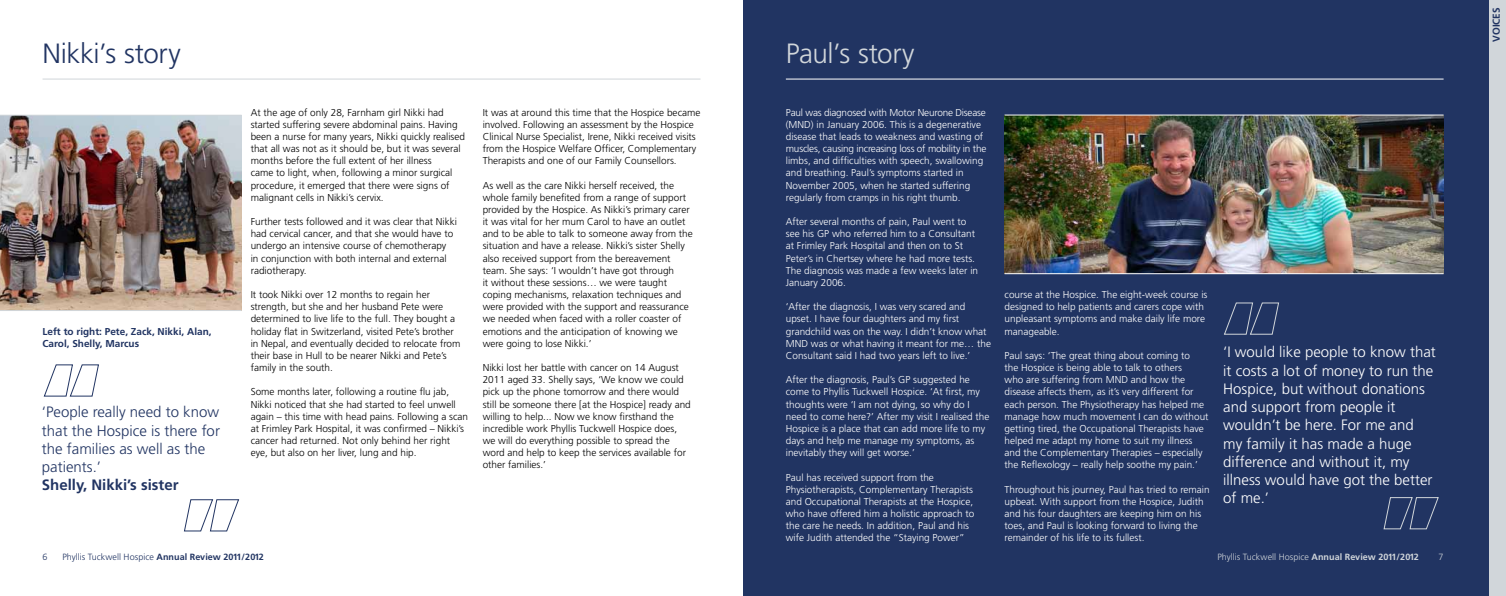
<style>
.page{position:relative;width:1506px;height:596px;background:#fff}
.page>*{position:absolute;margin:0;border:0;box-sizing:border-box;transform-origin:0 0}
.t1{font:300 27.8px "Frutiger";letter-spacing:-.015em;color:#213462}
.t2{font:300 27.8px "Frutiger";letter-spacing:-.02em;color:#d1d6da}
.t3{font:300 15px/18.2px "Frutiger";color:#fff}
.t4{font:300 15px/18.2px "Frutiger";color:#213462}
.t5{font:700 15px "Frutiger";color:#213462}
.t6{font:300 10px/12.2px "Frutiger";color:#000}
.t7{font:300 10px/12.2px "Frutiger";color:#fff}
.t8{font:700 10px/12.1px "Frutiger";color:#213462}
.t9{font:300 9px "Frutiger";letter-spacing:.005em;color:#213462}
.t10{font:300 9px "Frutiger";letter-spacing:.005em;color:#d1d6da}
.s1{font-weight:700}
</style>
<div class="page">
<img style="left:0;top:116px;width:242px;height:194px">
<div style="left:1485px;top:0;width:20px;height:595px;background:#d1d6da"></div>
<div style="left:743px;top:0;width:745px;height:595px;background:#213462"></div>
<hr style="left:43px;top:78px;width:657px;height:1px;background:#d1d6da">
<hr style="left:0;top:115px;width:242px;height:1px;background:#d1d6da">
<hr style="left:0;top:310px;width:242px;height:1px;background:#d1d6da">
<hr style="left:785px;top:78px;width:658px;height:1px;background:#fff">
<svg style="left:44px;top:364px;width:55px;height:32px"></svg>
<svg style="left:184px;top:499px;width:55px;height:32px"></svg>
<img style="left:1004px;top:115px;width:439px;height:158px">
<svg style="left:1224px;top:302px;width:55px;height:32px"></svg>
<svg style="left:1383px;top:497px;width:55px;height:32px"></svg>
<hr style="left:1004px;top:114px;width:439px;height:1px;background:#fff">
<hr style="left:1004px;top:273px;width:439px;height:1px;background:#fff">
<h1 class="t1" style="left:43px;top:38px;width:140px">Nikki’s story</h1>
<p class="t8" style="left:43px;top:325px;width:170px">Left to right: Pete, Zack, Nikki, Alan,<br>Carol, Shelly, Marcus</p>
<h2 class="t4" style="left:42px;top:403px;width:180px">‘People really need to know that the Hospice is there for the families as well as the patients.’</h2>
<h2 class="t5" style="left:42px;top:476px;width:138px">Shelly, Nikki’s sister</h2>
<p class="t6" style="left:251px;top:106px;width:216px">At the age of only 28, Farnham girl Nikki had started suffering severe abdominal pains. Having been a nurse for many years, Nikki quickly realised that all was not as it should be, but it was several months before the full extent of her illness<br>came to light, when, following a minor surgical procedure, it emerged that there were signs of malignant cells in Nikki’s cervix.</p>
<p class="t6" style="left:251px;top:215px;width:208px">Further tests followed and it was clear that Nikki had cervical cancer, and that she would have to undergo an intensive course of chemotherapy<br>in conjunction with both internal and external radiotherapy.</p>
<p class="t6" style="left:251px;top:288px;width:211px">It took Nikki over 12 months to regain her strength, but she and her husband Pete were determined to live life to the full. They bought a holiday flat in Switzerland, visited Pete’s brother in Nepal, and eventually decided to relocate from their base in Hull to be nearer Nikki and Pete’s family in the south.</p>
<p class="t6" style="left:251px;top:385px;width:219px">Some months later, following a routine flu jab, Nikki noticed that she had started to feel unwell again – this time with head pains. Following a scan at Frimley Park Hospital, it was confirmed – Nikki’s cancer had returned. Not only behind her right eye, but also on her liver, lung and hip.</p>
<p class="t6" style="left:482px;top:106px;width:219px">It was at around this time that the Hospice became involved. Following an assessment by the Hospice Clinical Nurse Specialist, Irene, Nikki received visits from the Hospice Welfare Officer, Complementary Therapists and one of our Family Counsellors.</p>
<p class="t6" style="left:482px;top:179px;width:211px">As well as the care Nikki herself received, the whole family benefited from a range of support provided by the Hospice. As Nikki’s primary carer it was vital for her mum Carol to have an outlet and to be able to talk to someone away from the situation and have a release. Nikki’s sister Shelly also received support from the bereavement team. She says: ‘I wouldn’t have got through<br>it without these sessions… we were taught coping mechanisms, relaxation techniques and were provided with the support and reassurance we needed when faced with a roller coaster of emotions and the anticipation of knowing we were going to lose Nikki.’</p>
<p class="t6" style="left:482px;top:361px;width:210px">Nikki lost her battle with cancer on 14 August 2011 aged 33. Shelly says, ‘We know we could pick up the phone tomorrow and there would still be someone there [at the Hospice] ready and willing to help... Now we know firsthand the incredible work Phyllis Tuckwell Hospice does, we will do everything possible to spread the word and help to keep the services available for other families.’</p>
<h1 class="t2" style="left:785px;top:38px;width:130px">Paul’s story</h1>
<p class="t7" style="left:785px;top:106px;width:202px">Paul was diagnosed with Motor Neurone Disease (MND) in January 2006. This is a degenerative disease that leads to weakness and wasting of muscles, causing increasing loss of mobility in the limbs, and difficulties with speech, swallowing and breathing. Paul’s symptoms started in November 2005, when he started suffering regularly from cramps in his right thumb.</p>
<p class="t7" style="left:785px;top:215px;width:194px">After several months of pain, Paul went to see his GP who referred him to a Consultant at Frimley Park Hospital and then on to St Peter’s in Chertsey where he had more tests.<br>The diagnosis was made a few weeks later in January 2006.</p>
<p class="t7" style="left:785px;top:300px;width:207px">‘After the diagnosis, I was very scared and upset. I have four daughters and my first grandchild was on the way. I didn’t know what MND was or what having it meant for me… the Consultant said I had two years left to live.’</p>
<p class="t7" style="left:785px;top:373px;width:205px">After the diagnosis, Paul’s GP suggested he come to Phyllis Tuckwell Hospice. ‘At first, my thoughts were ‘I am not dying, so why do I need to come here?’ After my visit I realised the Hospice is a place that can add more life to my days and help me manage my symptoms, as inevitably they will get worse.’</p>
<p class="t7" style="left:785px;top:471px;width:190px">Paul has received support from the Physiotherapists, Complementary Therapists and Occupational Therapists at the Hospice, who have offered him a holistic approach to the care he needs. In addition, Paul and his wife Judith attended the “Staying Power”</p>
<p class="t7" style="left:1004px;top:288px;width:204px">course at the Hospice. The eight-week course is designed to help patients and carers cope with unpleasant symptoms and make daily life more manageable.</p>
<p class="t7" style="left:1004px;top:349px;width:205px">Paul says: ‘The great thing about coming to<br>the Hospice is being able to talk to others<br>who are suffering from MND and how the disease affects them, as it’s very different for each person. The Physiotherapy has helped me manage how much movement I can do without getting tired, the Occupational Therapists have helped me adapt my home to suit my illness and the Complementary Therapies – especially the Reflexology – really help soothe my pain.’</p>
<p class="t7" style="left:1004px;top:483px;width:207px">Throughout his journey, Paul has tried to remain upbeat. With support from the Hospice, Judith and his four daughters are keeping him on his toes, and Paul is looking forward to living the remainder of his life to its fullest.</p>
<p class="t3" style="left:1223px;top:343px;width:214px">‘I would like people to know that it costs a lot of money to run the<br>Hospice, but without donations and support from people it wouldn’t be here. For me and my family it has made a huge difference and without it, my illness would have got the better of me.’</p>
<p class="t9" style="left:43px;top:551px;width:7px">6</p>
<p class="t9" style="left:62px;top:551px;width:203px">Phyllis Tuckwell Hospice <span class="s1">Annual Review 2011/2012</span></p>
<p class="t10" style="left:1217px;top:551px;width:203px">Phyllis Tuckwell Hospice <span class="s1">Annual Review 2011/2012</span></p>
<p class="t10" style="left:1438px;top:551px;width:7px">7</p>
<p class="t8" style="left:1490px;top:42px;width:35px;rotate:-90deg">Voices</p>
</div>
